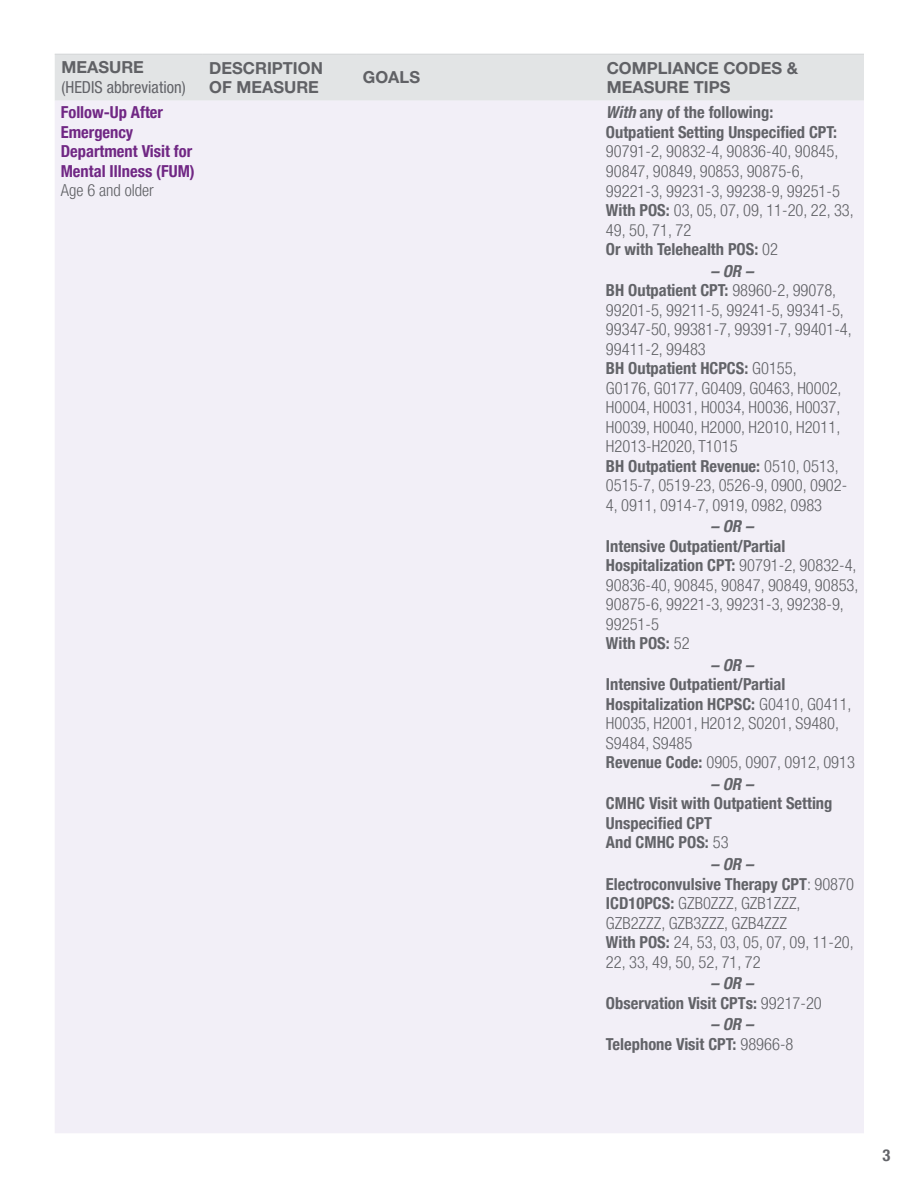
<style>
.page{position:relative;width:918px;height:1188px;background:#fff}
.page>*{position:absolute;margin:0;border:0;box-sizing:border-box;transform-origin:0 0}
.t1{font:300 condensed 16.5px/19.5px "Helvetica Neue LT Pro";color:#606165}
.t2{font:700 condensed 16.5px/19.5px "Helvetica Neue LT Pro";color:#626368}
.t3{font:700 16.5px/19.5px "Helvetica Neue LT Pro";color:#606165}
.t4{font:700 condensed 16.5px/19.5px "Helvetica Neue LT Pro";color:#702784}
.t5{font:condensed 16.5px "Helvetica Neue LT Pro";color:#626368}
.t6{font:italic 700 condensed 16.5px "Helvetica Neue LT Pro";color:#626368}
.s1{font-style:italic}
.s2{font-weight:700;color:#626368}
.s3{font-weight:700;font-style:italic;color:#626368}
.s4{font-weight:300;color:#606165}
</style>
<div class="page">
<div style="left:55px;top:55px;width:809px;height:46px;background:#e2e4e5"></div>
<div style="left:55px;top:101px;width:809px;height:1032px;background:#f2eff7"></div>
<hr style="left:55px;top:54px;width:147px;height:1px;background:#d2d4d6">
<hr style="left:202px;top:54px;width:154px;height:1px;background:#d2d4d6">
<hr style="left:356px;top:54px;width:244px;height:1px;background:#d2d4d6">
<hr style="left:600px;top:54px;width:264px;height:1px;background:#d2d4d6">
<p class="t3" style="left:62px;top:57px;width:84px">MEASURE</p>
<p class="t5" style="left:62px;top:78px;width:126px">(HEDIS abbreviation)</p>
<p class="t4" style="left:61px;top:103px;width:136px">Follow-Up After<br>Emergency<br>Department Visit for<br>Mental Illness (FUM)</p>
<p class="t1" style="left:61px;top:181px;width:95px">Age 6 and older</p>
<p class="t3" style="left:209px;top:58px;width:115px">DESCRIPTION<br>OF MEASURE</p>
<p class="t3" style="left:363px;top:67px;width:59px">GOALS</p>
<p class="t3" style="left:607px;top:58px;width:193px">COMPLIANCE CODES &amp;<br>MEASURE TIPS</p>
<p class="t2" style="left:606px;top:103px;width:233px"><span class="s1">With</span> any of the following:<br>Outpatient Setting Unspecified CPT:</p>
<p class="t1" style="left:606px;top:142px;width:249px">90791-2, 90832-4, 90836-40, 90845,<br>90847, 90849, 90853, 90875-6,<br>99221-3, 99231-3, 99238-9, 99251-5<br><span class="s2">With POS:</span> 03, 05, 07, 09, 11-20, 22, 33,<br>49, 50, 71, 72<br><span class="s2">Or with Telehealth POS:</span> 02</p>
<p class="t1" style="left:606px;top:261px;width:247px;text-indent:105px"><span class="s3">– OR –<br></span><span class="s2">BH Outpatient CPT:</span> 98960-2, 99078,<br>99201-5, 99211-5, 99241-5, 99341-5,<br>99347-50, 99381-7, 99391-7, 99401-4,<br>99411-2, 99483<br><span class="s2">BH Outpatient HCPCS:</span> G0155,<br>G0176, G0177, G0409, G0463, H0002,<br>H0004, H0031, H0034, H0036, H0037,<br>H0039, H0040, H2000, H2010, H2011,<br>H2013-H2020, T1015<br><span class="s2">BH Outpatient Revenue:</span> 0510, 0513,<br>0515-7, 0519-23, 0526-9, 0900, 0902-<br>4, 0911, 0914-7, 0919, 0982, 0983</p>
<p class="t6" style="left:711px;top:517px;width:44px">– OR –</p>
<p class="t1" style="left:606px;top:536px;width:254px"><span class="s2">Intensive Outpatient/Partial<br>Hospitalization CPT:</span> 90791-2, 90832-4,<br>90836-40, 90845, 90847, 90849, 90853,<br>90875-6, 99221-3, 99231-3, 99238-9,<br>99251-5<br><span class="s2">With POS:</span> 52</p>
<p class="t6" style="left:711px;top:655px;width:44px">– OR –</p>
<p class="t1" style="left:606px;top:675px;width:251px"><span class="s2">Intensive Outpatient/Partial<br>Hospitalization HCPSC:</span> G0410, G0411,<br>H0035, H2001, H2012, S0201, S9480,<br>S9484, S9485<br><span class="s2">Revenue Code:</span> 0905, 0907, 0912, 0913</p>
<p class="t6" style="left:711px;top:774px;width:44px">– OR –</p>
<p class="t2" style="left:606px;top:794px;width:228px">CMHC Visit with Outpatient Setting<br>Unspecified CPT<br>And CMHC POS: <span class="s4">53</span></p>
<p class="t1" style="left:606px;top:854px;width:250px;text-indent:105px"><span class="s3">– OR –<br></span><span class="s2">Electroconvulsive Therapy CPT</span>: 90870<br><span class="s2">ICD10PCS:</span> GZB0ZZZ, GZB1ZZZ,<br>GZB2ZZZ, GZB3ZZZ, GZB4ZZZ<br><span class="s2">With POS:</span> 24, 53, 03, 05, 07, 09, 11-20,<br>22, 33, 49, 50, 52, 71, 72</p>
<p class="t2" style="left:606px;top:974px;width:217px;text-indent:105px"><span class="s1">– OR –<br></span>Observation Visit CPTs: <span class="s4">99217-20</span></p>
<p class="t2" style="left:606px;top:1015px;width:189px;text-indent:105px"><span class="s1">– OR –<br></span>Telephone Visit CPT: <span class="s4">98966-8</span></p>
<p class="t2" style="left:883px;top:1145px;width:9px">3</p>
</div>
